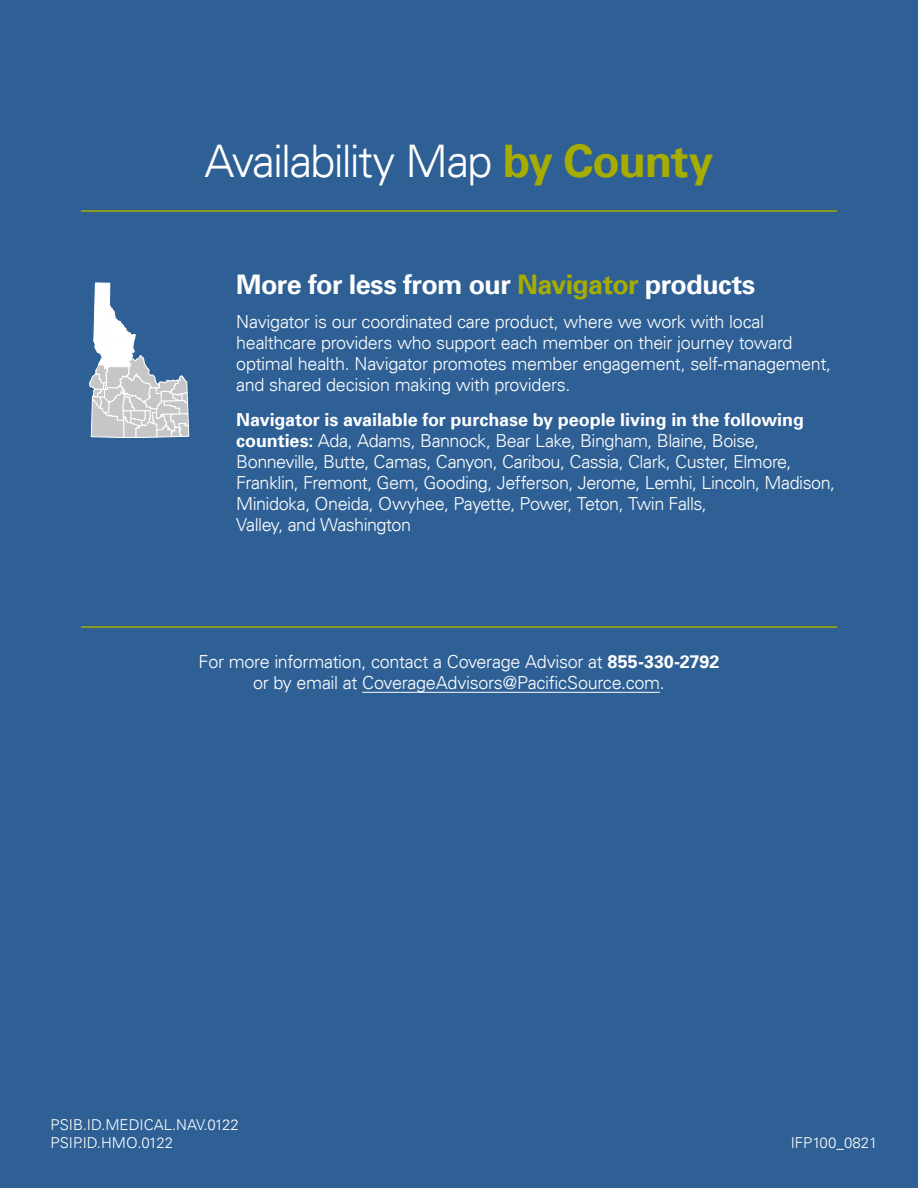
<style>
.page{position:relative;width:918px;height:1188px;background:#2e6095}
.page>*{position:absolute;margin:0;border:0;box-sizing:border-box;transform-origin:0 0}
.t1{font:300 45px "Univers LT";letter-spacing:-.04em;color:#fff}
.t2{font:700 27px "Univers LT";letter-spacing:-.025em;color:#fff}
.t3{font:300 18px/21px "Univers LT";letter-spacing:-.02em;color:#fff}
.t4{font:300 15px/18px "Univers LT";color:#fff}
.s1{font-weight:700;color:#a7ac00}
.s2{color:#a7ac00}
.s3{font-weight:700}
</style>
<div class="page">
<hr style="left:81px;top:210px;width:756px;height:2px;background:#a7ac00">
<hr style="left:81px;top:626px;width:756px;height:2px;background:#a7ac00">
<hr style="left:362px;top:692px;width:298px;height:1px;background:#fff">
<svg style="left:89px;top:283px;width:100px;height:155px"></svg>
<h1 class="t1" style="left:204px;top:133px;width:511px">Availability Map <span class="s1">by County</span></h1>
<h2 class="t2" style="left:236px;top:269px;width:521px">More for less from our <span class="s2">Navigator</span> products</h2>
<p class="t3" style="left:236px;top:311px;width:596px">Navigator is our coordinated care product, where we work with local healthcare providers who support each member on their journey toward optimal health. Navigator promotes member engagement, self-management, and shared decision making with providers.</p>
<p class="t3" style="left:236px;top:409px;width:600px"><span class="s3">Navigator is available for purchase by people living in the following counties:</span> Ada, Adams, Bannock, Bear Lake, Bingham, Blaine, Boise, Bonneville, Butte, Camas, Canyon, Caribou, Cassia, Clark, Custer, Elmore, Franklin, Fremont, Gem, Gooding, Jefferson, Jerome, Lemhi, Lincoln, Madison, Minidoka, Oneida, Owyhee, Payette, Power, Teton, Twin Falls,<br>Valley, and Washington</p>
<p class="t3" style="left:199px;top:651px;width:522px;text-align:center">For more information, contact a Coverage Advisor at <span class="s3">855-330-2792 </span>or by email at CoverageAdvisors@PacificSource.com.</p>
<p class="t4" style="left:51px;top:1116px;width:190px">PSIB.ID.MEDICAL.NAV.0122<br>PSIP.ID.HMO.0122</p>
<p class="t4" style="left:791px;top:1133px;width:88px">IFP100_0821</p>
</div>
